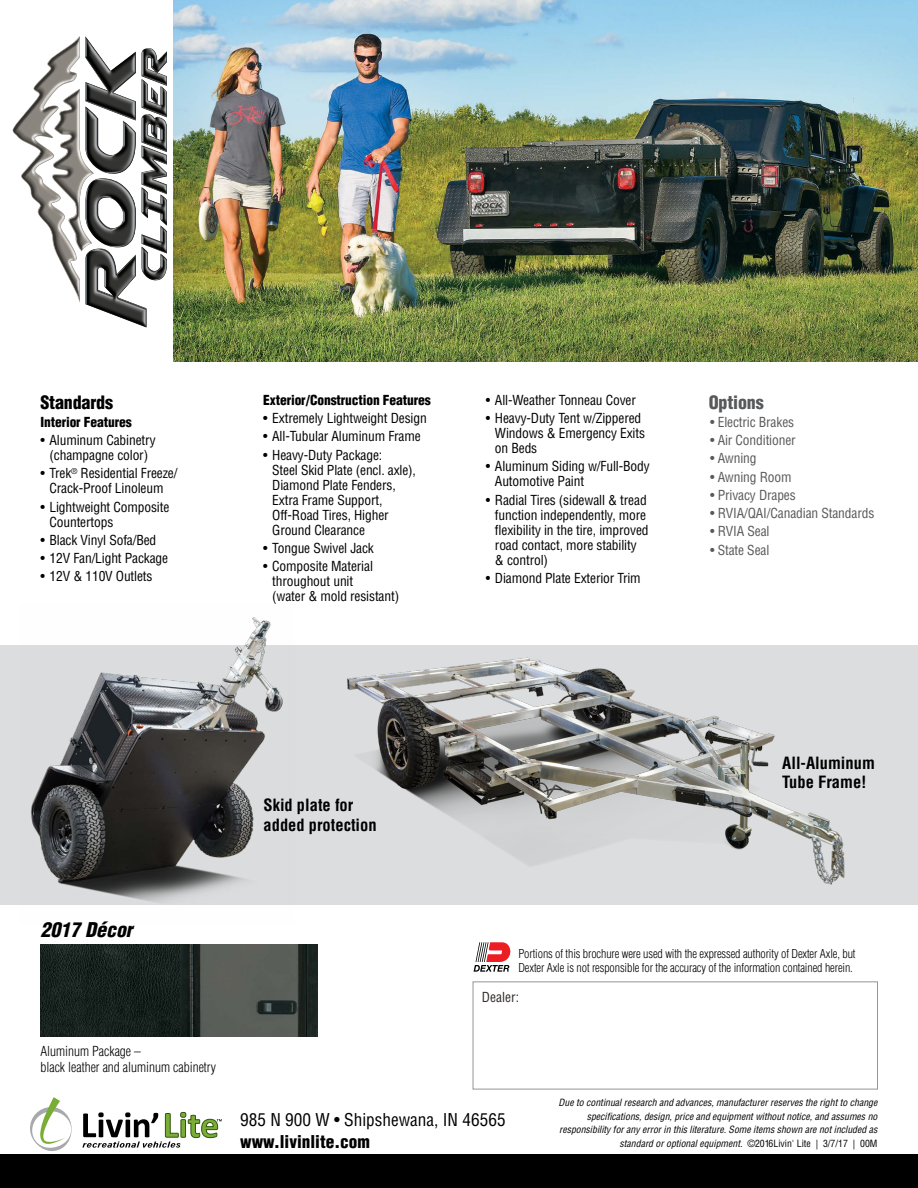
<style>
.page{position:relative;width:918px;height:1188px;background:#fff}
.page>*{position:absolute;margin:0;border:0;box-sizing:border-box;transform-origin:0 0}
.t1{font:italic 900 condensed 19.8px "Helvetica";color:#000}
.t2{font:900 condensed 18px "Helvetica";letter-spacing:-.01em;color:#000}
.t3{font:900 condensed 18px "Helvetica";letter-spacing:-.01em;color:#58595b}
.t4{font:condensed 17.25px "Helvetica";color:#000}
.t5{font:900 condensed 17.25px "Helvetica";color:#000}
.t6{font:700 condensed 16.5px/19.5px "Helvetica";color:#000}
.t7{font:condensed 13.5px/15px "Helvetica";letter-spacing:-.01em;color:#000}
.t8{font:condensed 13.5px "Helvetica";letter-spacing:-.01em;color:#58595b}
.t9{font:300 condensed 13.5px/16.2px "Helvetica";color:#000}
.t10{font:900 condensed 13.5px "Helvetica";letter-spacing:-.01em;color:#000}
.t11{font:condensed 13.5px "Helvetica";color:#302d28}
.t12{font:300 condensed 12px/13.5px "Helvetica";letter-spacing:-.01em;color:#000}
.t13{font:italic condensed 9.75px/13.5px "Helvetica";color:#000;text-align:right}
.s1{font-style:normal}
</style>
<div class="page">
<svg style="left:12px;top:36px;width:155px;height:292px"></svg>
<img style="left:86px;top:37px;width:81px;height:137px">
<div style="left:0;top:646px;width:918px;height:259px;background:#dcddde"></div>
<img style="left:19px;top:617px;width:275px;height:285px">
<div style="left:0;top:1154px;width:918px;height:34px;background:#000"></div>
<svg style="left:30px;top:1097px;width:42px;height:54px"></svg>
<svg style="left:82px;top:1111px;width:140px;height:37px"></svg>
<img style="left:40px;top:944px;width:278px;height:93px">
<img style="left:174px;top:0;width:744px;height:362px">
<img style="left:347px;top:657px;width:498px;height:228px">
<div style="left:473px;top:981px;width:405px;height:108px;border:1px solid #939598"></div>
<svg style="left:474px;top:942px;width:36px;height:30px"></svg>
<h2 class="t2" style="left:40px;top:391px;width:74px">Standards</h2>
<p class="t10" style="left:40px;top:413px;width:93px">Interior Features</p>
<p class="t7" style="left:40px;top:433px;width:117px;text-align:center">• Aluminum Cabinetry (champagne color)</p>
<p class="t7" style="left:40px;top:466px;width:139px;text-align:center">• Trek<sup>®</sup> Residential Freeze/<br>Crack-Proof Linoleum</p>
<p class="t7" style="left:49px;top:499px;width:121px;text-indent:-9px">• Lightweight Composite<br>Countertops</p>
<p class="t7" style="left:40px;top:532px;width:117px">• Black Vinyl Sofa/Bed</p>
<p class="t7" style="left:40px;top:551px;width:129px">• 12V Fan/Light Package</p>
<p class="t7" style="left:40px;top:569px;width:114px">• 12V &amp; 110V Outlets</p>
<p class="t10" style="left:263px;top:391px;width:169px">Exterior/Construction Features</p>
<p class="t7" style="left:263px;top:411px;width:165px">• Extremely Lightweight Design</p>
<p class="t7" style="left:263px;top:429px;width:159px">• All-Tubular Aluminum Frame</p>
<p class="t7" style="left:272px;top:447px;width:145px;text-indent:-9px">• Heavy-Duty Package:<br>Steel Skid Plate (encl. axle),<br>Diamond Plate Fenders,<br>Extra Frame Support,<br>Off-Road Tires, Higher<br>Ground Clearance</p>
<p class="t7" style="left:263px;top:540px;width:112px">• Tongue Swivel Jack</p>
<p class="t7" style="left:272px;top:559px;width:128px;text-indent:-9px">• Composite Material throughout unit<br>(water &amp; mold resistant)</p>
<p class="t7" style="left:486px;top:392px;width:151px">• All-Weather Tonneau Cover</p>
<p class="t7" style="left:495px;top:411px;width:152px;text-indent:-9px">• Heavy-Duty Tent w/Zippered<br>Windows &amp; Emergency Exits on Beds</p>
<p class="t7" style="left:495px;top:459px;width:156px;text-indent:-9px">• Aluminum Siding w/Full-Body<br>Automotive Paint</p>
<p class="t7" style="left:495px;top:492px;width:155px;text-indent:-9px">• Radial Tires (sidewall &amp; tread function independently, more flexibility in the tire, improved road contact, more stability &amp; control)</p>
<p class="t7" style="left:486px;top:570px;width:156px">• Diamond Plate Exterior Trim</p>
<h2 class="t3" style="left:709px;top:391px;width:56px">Options</h2>
<p class="t8" style="left:710px;top:413px;width:85px">• Electric Brakes</p>
<p class="t8" style="left:710px;top:432px;width:87px">• Air Conditioner</p>
<p class="t8" style="left:710px;top:450px;width:48px">• Awning</p>
<p class="t8" style="left:710px;top:468px;width:83px">• Awning Room</p>
<p class="t8" style="left:710px;top:486px;width:87px">• Privacy Drapes</p>
<p class="t8" style="left:710px;top:505px;width:166px">• RVIA/QAI/Canadian Standards</p>
<p class="t8" style="left:710px;top:523px;width:61px">• RVIA Seal</p>
<p class="t8" style="left:710px;top:541px;width:61px">• State Seal</p>
<p class="t6" style="left:264px;top:795px;width:115px">Skid plate for added protection</p>
<p class="t6" style="left:782px;top:753px;width:94px">All-Aluminum<br>Tube Frame!</p>
<h1 class="t1" style="left:40px;top:917px;width:94px">2017 Décor</h1>
<p class="t9" style="left:40px;top:1043px;width:177px">Aluminum Package –<br>black leather and aluminum cabinetry</p>
<p class="t12" style="left:518px;top:947px;width:339px">Portions of this brochure were used with the expressed authority of Dexter Axle, but<br>Dexter Axle is not responsible for the accuracy of the information contained herein.</p>
<p class="t11" style="left:482px;top:989px;width:39px">Dealer:</p>
<p class="t4" style="left:240px;top:1109px;width:267px">985 N 900 W • Shipshewana, IN 46565</p>
<p class="t5" style="left:240px;top:1131px;width:131px">www.livinlite.com</p>
<p class="t13" style="left:559px;top:1096px;width:320px">Due to continual research and advances, manufacturer reserves the right to change specifications, design, price and equipment without notice, and assumes no responsibility for any error in this literature. Some items shown are not included as standard or optional equipment. <span class="s1">©2016Livin' Lite | 3/7/17 | 00M</span></p>
</div>
